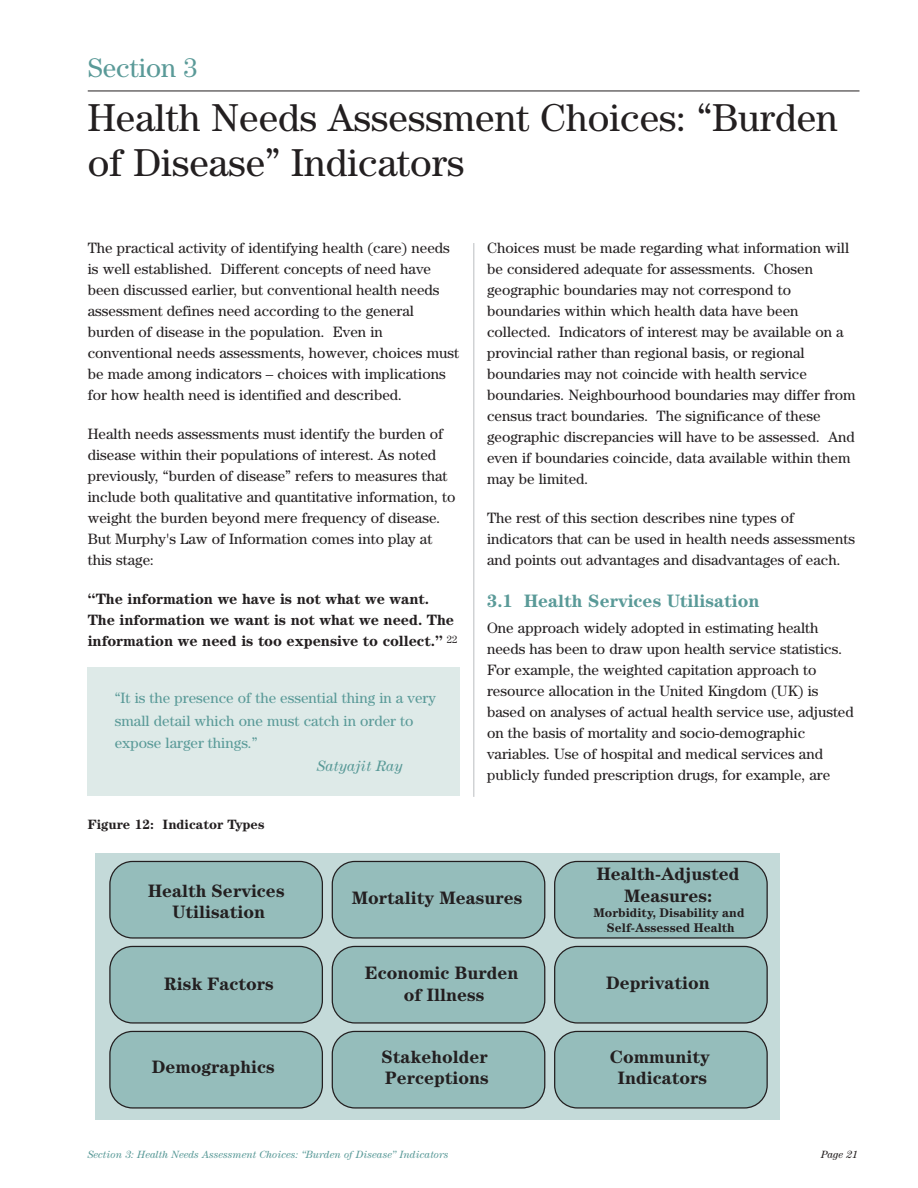
<style>
.page{position:relative;width:918px;height:1188px;background:#fff}
.page>*{position:absolute;margin:0;border:0;box-sizing:border-box;transform-origin:0 0}
.t1{font:39px/45px "Century";color:#231f20}
.t2{font:27px "Century";color:#5a9a98}
.t3{font:700 18px/21.6px "Century";color:#231f20;text-align:center}
.t4{font:700 18px "Century";color:#5a9a98}
.t5{font:15px/21px "Century";color:#231f20}
.t6{font:700 15px/21px "Century";letter-spacing:-.005em;color:#231f20}
.t7{font:15px/22.5px "Century";color:#5a9a98}
.t8{font:italic 15px "Century";color:#5a9a98}
.t9{font:700 13.5px "Century";color:#231f20}
.t10{font:700 12.6px/15.1px "Century";color:#231f20;text-align:center}
.t11{font:italic 10.5px "Century";color:#5a9a98}
.t12{font:italic 10.5px "Century";color:#231f20}
</style>
<div class="page">
<hr style="left:474px;top:243px;width:1px;height:554px;background:#bbbdc0">
<hr style="left:88px;top:91px;width:772px;height:1px;background:#231f20">
<div style="left:88px;top:667px;width:372px;height:129px;background:#deeae8"></div>
<div style="left:96px;top:853px;width:684px;height:266px;background:#c4dad9"></div>
<div style="left:110px;top:861px;width:212px;height:77px;background:#95bdbb;border-radius:23px"></div>
<div style="left:109px;top:861px;width:214px;height:78px;border:1px solid #231f20;border-radius:23px"></div>
<div style="left:332px;top:861px;width:213px;height:77px;background:#95bdbb;border-radius:23px"></div>
<div style="left:332px;top:861px;width:213px;height:78px;border:1px solid #231f20;border-radius:23px"></div>
<div style="left:555px;top:861px;width:212px;height:77px;background:#95bdbb;border-radius:23px"></div>
<div style="left:554px;top:861px;width:214px;height:78px;border:1px solid #231f20;border-radius:23px"></div>
<div style="left:110px;top:946px;width:212px;height:77px;background:#95bdbb;border-radius:23px"></div>
<div style="left:109px;top:946px;width:214px;height:78px;border:1px solid #231f20;border-radius:23px"></div>
<div style="left:332px;top:946px;width:213px;height:77px;background:#95bdbb;border-radius:23px"></div>
<div style="left:332px;top:946px;width:213px;height:78px;border:1px solid #231f20;border-radius:23px"></div>
<div style="left:555px;top:946px;width:212px;height:77px;background:#95bdbb;border-radius:23px"></div>
<div style="left:554px;top:946px;width:214px;height:78px;border:1px solid #231f20;border-radius:23px"></div>
<div style="left:110px;top:1031px;width:212px;height:77px;background:#95bdbb;border-radius:23px"></div>
<div style="left:109px;top:1031px;width:214px;height:78px;border:1px solid #231f20;border-radius:23px"></div>
<div style="left:332px;top:1031px;width:213px;height:77px;background:#95bdbb;border-radius:23px"></div>
<div style="left:332px;top:1031px;width:213px;height:78px;border:1px solid #231f20;border-radius:23px"></div>
<div style="left:555px;top:1031px;width:212px;height:77px;background:#95bdbb;border-radius:23px"></div>
<div style="left:554px;top:1031px;width:214px;height:78px;border:1px solid #231f20;border-radius:23px"></div>
<h2 class="t2" style="left:88px;top:58px;width:111px">Section 3</h2>
<h1 class="t1" style="left:88px;top:99px;width:752px">Health Needs Assessment Choices: “Burden of Disease” Indicators</h1>
<p class="t5" style="left:88px;top:239px;width:373px">The practical activity of identifying health (care) needs is well established. Different concepts of need have been discussed earlier, but conventional health needs assessment defines need according to the general burden of disease in the population. Even in conventional needs assessments, however, choices must be made among indicators – choices with implications for how health need is identified and described.</p>
<p class="t5" style="left:88px;top:425px;width:369px">Health needs assessments must identify the burden of disease within their populations of interest. As noted previously, “burden of disease” refers to measures that include both qualitative and quantitative information, to weight the burden beyond mere frequency of disease.<br>But Murphy's Law of Information comes into play at this stage:</p>
<p class="t6" style="left:88px;top:590px;width:371px">“The information we have is not what we want.<br>The information we want is not what we need. The information we need is too expensive to collect.” <sup>22</sup></p>
<p class="t7" style="left:115px;top:688px;width:323px">“It is the presence of the essential thing in a very small detail which one must catch in order to expose larger things.”</p>
<p class="t8" style="left:317px;top:761px;width:87px">Satyajit Ray</p>
<p class="t9" style="left:88px;top:820px;width:178px">Figure 12: Indicator Types</p>
<p class="t5" style="left:487px;top:239px;width:370px">Choices must be made regarding what information will be considered adequate for assessments. Chosen geographic boundaries may not correspond to boundaries within which health data have been collected. Indicators of interest may be available on a provincial rather than regional basis, or regional boundaries may not coincide with health service boundaries. Neighbourhood boundaries may differ from census tract boundaries. The significance of these geographic discrepancies will have to be assessed. And even if boundaries coincide, data available within them may be limited.</p>
<p class="t5" style="left:487px;top:509px;width:369px">The rest of this section describes nine types of indicators that can be used in health needs assessments and points out advantages and disadvantages of each.</p>
<p class="t4" style="left:487px;top:595px;width:274px">3.1 Health Services Utilisation</p>
<p class="t5" style="left:487px;top:619px;width:368px">One approach widely adopted in estimating health needs has been to draw upon health service statistics.<br>For example, the weighted capitation approach to resource allocation in the United Kingdom (UK) is based on analyses of actual health service use, adjusted on the basis of mortality and socio-demographic variables. Use of hospital and medical services and publicly funded prescription drugs, for example, are</p>
<p class="t3" style="left:148px;top:882px;width:138px">Health Services<br>Utilisation</p>
<p class="t3" style="left:352px;top:889px;width:172px">Mortality Measures</p>
<p class="t3" style="left:597px;top:865px;width:144px">Health-Adjusted<br>Measures:</p>
<p class="t10" style="left:594px;top:906px;width:152px">Morbidity, Disability and<br>Self-Assessed Health</p>
<p class="t3" style="left:164px;top:975px;width:111px">Risk Factors</p>
<p class="t3" style="left:365px;top:964px;width:155px">Economic Burden of Illness</p>
<p class="t3" style="left:606px;top:974px;width:105px">Deprivation</p>
<p class="t3" style="left:152px;top:1057px;width:124px">Demographics</p>
<p class="t3" style="left:381px;top:1047px;width:109px;text-align:left">Stakeholder<br>Perceptions</p>
<p class="t3" style="left:610px;top:1047px;width:102px">Community<br>Indicators</p>
<p class="t11" style="left:88px;top:1151px;width:362px">Section 3: Health Needs Assessment Choices: “Burden of Disease” Indicators</p>
<p class="t12" style="left:821px;top:1151px;width:39px">Page 21</p>
</div>
